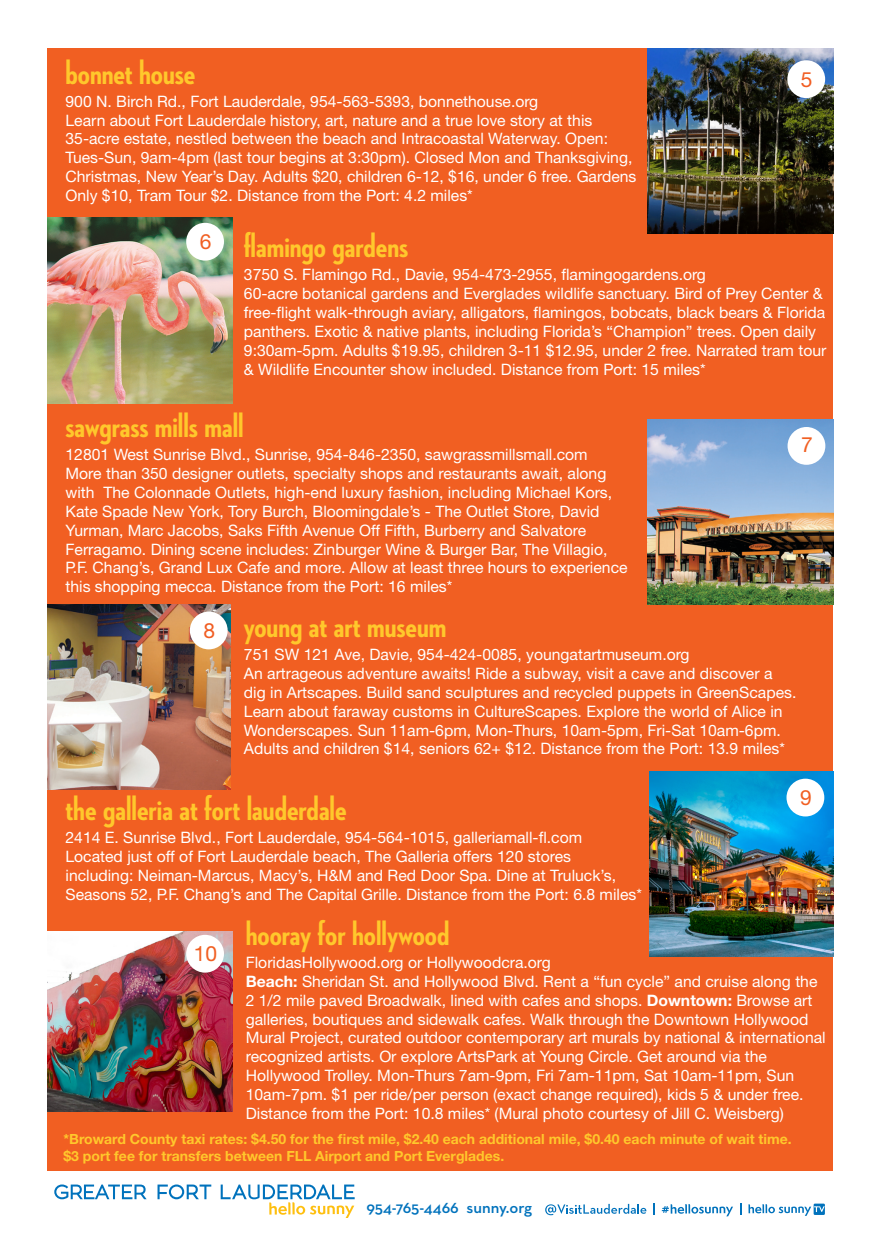
<style>
.page{position:relative;width:882px;height:1260px;background:#fff}
.page>*{position:absolute;margin:0;border:0;box-sizing:border-box;transform-origin:0 0}
.t1{font:700 35px "Neutraface 2 Condensed";color:#ffc82c}
.t2{font:21px "Helvetica Neue";color:#f15f22}
.t3{font:21px "Helvetica Neue";color:#f15d22}
.t4{font:600 16.62px "Neutraface Text";color:#0072bc}
.t5{font:15.75px/18.9px "Helvetica Neue";color:#fff}
.t6{font:700 14px/16.8px "Helvetica Neue";color:#ffc82c}
.s1{font-weight:700}
</style>
<div class="page">
<div style="left:47px;top:48px;width:786px;height:1123px;background:#f15f22"></div>
<img style="left:47px;top:218px;width:186px;height:185px">
<div style="left:186px;top:223px;width:38px;height:38px;background:#fff;border-radius:50%"></div>
<img style="left:648px;top:48px;width:185px;height:186px">
<div style="left:787px;top:60px;width:38px;height:38px;background:#fff;border-radius:50%"></div>
<img style="left:648px;top:419px;width:185px;height:186px">
<img style="left:47px;top:604px;width:184px;height:186px">
<div style="left:788px;top:427px;width:37px;height:38px;background:#fff;border-radius:50%"></div>
<div style="left:190px;top:612px;width:38px;height:37px;background:#fff;border-radius:50%"></div>
<img style="left:650px;top:771px;width:183px;height:186px">
<div style="left:787px;top:779px;width:37px;height:37px;background:#fff;border-radius:50%"></div>
<img style="left:47px;top:932px;width:186px;height:180px">
<div style="left:186px;top:935px;width:38px;height:38px;background:#fff;border-radius:50%"></div>
<svg style="left:158px;top:1184px;width:53px;height:15px"></svg>
<svg style="left:221px;top:1185px;width:134px;height:33px"></svg>
<svg style="left:54px;top:1185px;width:93px;height:14px"></svg>
<svg style="left:545px;top:1204px;width:102px;height:11px"></svg>
<svg style="left:662px;top:1204px;width:71px;height:12px"></svg>
<svg style="left:653px;top:1203px;width:2px;height:12px"></svg>
<svg style="left:748px;top:1204px;width:77px;height:12px"></svg>
<p class="t1" style="left:66px;top:52px;width:132px">bonnet house</p>
<p class="t5" style="left:66px;top:91px;width:572px">900 N. Birch Rd., Fort Lauderdale, 954-563-5393, bonnethouse.org<br>Learn about Fort Lauderdale history, art, nature and a true love story at this 35-acre estate, nestled between the beach and Intracoastal Waterway. Open:<br>Tues-Sun, 9am-4pm (last tour begins at 3:30pm). Closed Mon and Thanksgiving, Christmas, New Year’s Day. Adults $20, children 6-12, $16, under 6 free. Gardens Only $10, Tram Tour $2. Distance from the Port: 4.2 miles*</p>
<p class="t3" style="left:801px;top:67px;width:13px">5</p>
<p class="t2" style="left:200px;top:229px;width:13px">6</p>
<p class="t1" style="left:244px;top:226px;width:166px">flamingo gardens</p>
<p class="t5" style="left:244px;top:265px;width:584px">3750 S. Flamingo Rd., Davie, 954-473-2955, flamingogardens.org<br>60-acre botanical gardens and Everglades wildlife sanctuary. Bird of Prey Center &amp; free-flight walk-through aviary, alligators, flamingos, bobcats, black bears &amp; Florida panthers. Exotic &amp; native plants, including Florida’s “Champion” trees. Open daily 9:30am-5pm. Adults $19.95, children 3-11 $12.95, under 2 free. Narrated tram tour &amp; Wildlife Encounter show included. Distance from Port: 15 miles*</p>
<p class="t1" style="left:66px;top:406px;width:180px">sawgrass mills mall</p>
<p class="t5" style="left:66px;top:445px;width:564px">12801 West Sunrise Blvd., Sunrise, 954-846-2350, sawgrassmillsmall.com More than 350 designer outlets, specialty shops and restaurants await, along with The Colonnade Outlets, high-end luxury fashion, including Michael Kors, Kate Spade New York, Tory Burch, Bloomingdale’s - The Outlet Store, David Yurman, Marc Jacobs, Saks Fifth Avenue Off Fifth, Burberry and Salvatore Ferragamo. Dining scene includes: Zinburger Wine &amp; Burger Bar, The Villagio, P.F. Chang’s, Grand Lux Cafe and more. Allow at least three hours to experience this shopping mecca. Distance from the Port: 16 miles*</p>
<p class="t1" style="left:244px;top:606px;width:204px">young at art museum</p>
<p class="t5" style="left:244px;top:645px;width:554px">751 SW 121 Ave, Davie, 954-424-0085, youngatartmuseum.org<br>An artrageous adventure awaits! Ride a subway, visit a cave and discover a dig in Artscapes. Build sand sculptures and recycled puppets in GreenScapes.<br>Learn about faraway customs in CultureScapes. Explore the world of Alice in Wonderscapes. Sun 11am-6pm, Mon-Thurs, 10am-5pm, Fri-Sat 10am-6pm.<br>Adults and children $14, seniors 62+ $12. Distance from the Port: 13.9 miles*</p>
<p class="t2" style="left:801px;top:432px;width:13px">7</p>
<p class="t3" style="left:203px;top:618px;width:13px">8</p>
<p class="t1" style="left:66px;top:789px;width:283px">the galleria at fort lauderdale</p>
<p class="t5" style="left:66px;top:828px;width:578px">2414 E. Sunrise Blvd., Fort Lauderdale, 954-564-1015, galleriamall-fl.com Located just off of Fort Lauderdale beach, The Galleria offers 120 stores including: Neiman-Marcus, Macy’s, H&amp;M and Red Door Spa. Dine at Truluck’s, Seasons 52, P.F. Chang’s and The Capital Grille. Distance from the Port: 6.8 miles*</p>
<p class="t2" style="left:800px;top:785px;width:13px">9</p>
<p class="t2" style="left:194px;top:941px;width:25px">10</p>
<p class="t1" style="left:246px;top:913px;width:205px">hooray for hollywood</p>
<p class="t5" style="left:246px;top:953px;width:581px">FloridasHollywood.org or Hollywoodcra.org<br><span class="s1">Beach:</span> Sheridan St. and Hollywood Blvd. Rent a “fun cycle” and cruise along the 2 1/2 mile paved Broadwalk, lined with cafes and shops. <span class="s1">Downtown:</span> Browse art galleries, boutiques and sidewalk cafes. Walk through the Downtown Hollywood Mural Project, curated outdoor contemporary art murals by national &amp; international recognized artists. Or explore ArtsPark at Young Circle. Get around via the Hollywood Trolley. Mon-Thurs 7am-9pm, Fri 7am-11pm, Sat 10am-11pm, Sun 10am-7pm. $1 per ride/per person (exact change required), kids 5 &amp; under free.<br>Distance from the Port: 10.8 miles* (Mural photo courtesy of Jill C. Weisberg)</p>
<p class="t6" style="left:63px;top:1130px;width:730px">*Broward County taxi rates: $4.50 for the first mile, $2.40 each additional mile, $0.40 each minute of wait time. $3 port fee for transfers between FLL Airport and Port Everglades.</p>
<p class="t4" style="left:367px;top:1197px;width:167px">954-765-4466 sunny.org</p>
</div>
